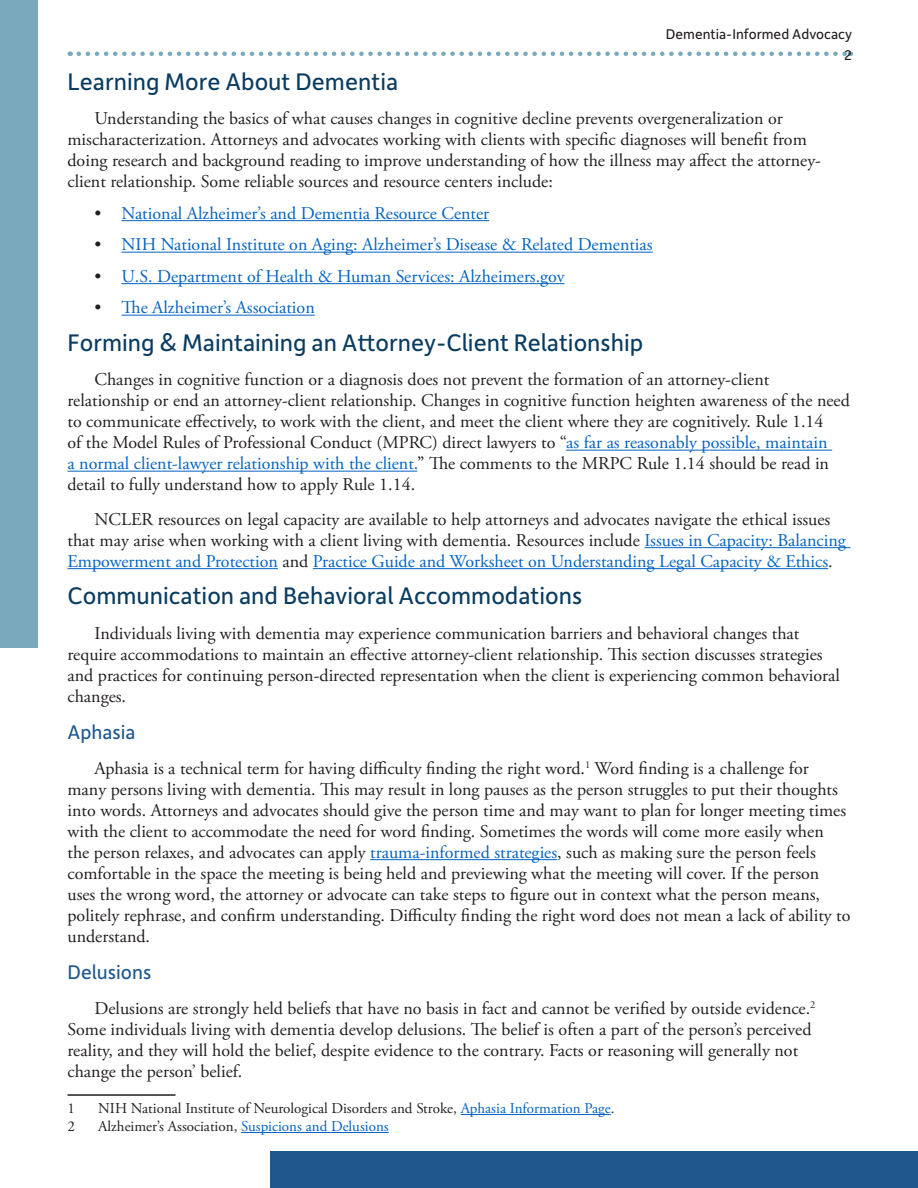
<style>
.page{position:relative;width:918px;height:1188px;background:#fff}
.page>*{position:absolute;margin:0;border:0;box-sizing:border-box;transform-origin:0 0}
.Section_Headers{font:25.5px "Depot New";color:#0a3c61}
.t1{font:21px "Depot New";color:#1f588d}
.Body_Text{font:18px/21px "Adobe Garamond Pro";color:#231f20}
.t2{font:18px "Adobe Garamond Pro";color:#0563c1}
.Endnotes{font:15px "Adobe Garamond Pro";color:#231f20}
.t3{font:15px/21px "Depot New";color:#231f20;text-align:right}
.s1{color:#231f20}
.s2{color:#0563c1}
.s3{color:#000}
</style>
<div class="page">
<svg style="left:79px;top:52px;width:772px;height:4px"></svg>
<div style="left:0;top:0;width:38px;height:648px;background:#7aa8bc"></div>
<div style="left:270px;top:1151px;width:648px;height:37px;background:#1f588d"></div>
<hr style="left:122px;top:220px;width:367px;height:1px;background:#0563c1">
<hr style="left:122px;top:252px;width:531px;height:1px;background:#0563c1">
<hr style="left:122px;top:283px;width:443px;height:1px;background:#0563c1">
<hr style="left:122px;top:315px;width:193px;height:1px;background:#0563c1">
<hr style="left:566px;top:450px;width:266px;height:1px;background:#0563c1">
<hr style="left:68px;top:471px;width:349px;height:1px;background:#0563c1">
<hr style="left:644px;top:547px;width:206px;height:1px;background:#0563c1">
<hr style="left:68px;top:568px;width:210px;height:1px;background:#0563c1">
<hr style="left:313px;top:568px;width:515px;height:1px;background:#0563c1">
<hr style="left:370px;top:859px;width:187px;height:1px;background:#0563c1">
<hr style="left:68px;top:1094px;width:108px;height:2px;background:#231f20">
<hr style="left:461px;top:1114px;width:150px;height:1px;background:#0563c1">
<hr style="left:241px;top:1132px;width:148px;height:1px;background:#0563c1">
<p class="t3" style="left:666px;top:23px;width:188px">Dementia-Informed Advocacy<br>2</p>
<p class="Section_Headers" style="left:68px;top:65px;width:332px">Learning More About Dementia</p>
<p class="Body_Text" style="left:68px;top:109px;width:755px;text-indent:27px">Understanding the basics of what causes changes in cognitive decline prevents overgeneralization or mischaracterization. Attorneys and advocates working with clients with specific diagnoses will benefit from doing research and background reading to improve understanding of how the illness may affect the attorney&shy;client relationship. Some reliable sources and resource centers include:</p>
<p class="t2" style="left:94px;top:202px;width:396px"><span class="s1">•</span> National Alzheimer’s and Dementia Resource Center</p>
<p class="t2" style="left:94px;top:234px;width:560px"><span class="s1">•</span> NIH National Institute on Aging: Alzheimer’s Disease &amp; Related Dementias</p>
<p class="t2" style="left:94px;top:265px;width:472px"><span class="s1">•</span> U.S. Department of Health &amp; Human Services: Alzheimers.gov</p>
<p class="t2" style="left:94px;top:297px;width:222px"><span class="s1">•</span> The Alzheimer’s Association</p>
<p class="Section_Headers" style="left:68px;top:326px;width:577px">Forming &amp; Maintaining an Attorney-Client Relationship</p>
<p class="Body_Text" style="left:68px;top:370px;width:784px;text-indent:27px">Changes in cognitive function or a diagnosis does not prevent the formation of an attorney-client relationship or end an attorney-client relationship. Changes in cognitive function heighten awareness of the need to communicate effectively, to work with the client, and meet the client where they are cognitively. Rule 1.14<br>of the Model Rules of Professional Conduct (MPRC) direct lawyers to “<span class="s2">as far as reasonably possible, maintain<br>a normal client-lawyer relationship with the client.</span><span class="s3">”</span> The comments to the MRPC Rule 1.14 should be read in detail to fully understand how to apply Rule 1.14.</p>
<p class="Body_Text" style="left:68px;top:509px;width:780px;text-indent:27px">NCLER resources on legal capacity are available to help attorneys and advocates navigate the ethical issues that may arise when working with a client living with dementia. Resources include <span class="s2">Issues in Capacity: Balancing<br>Empowerment and Protection</span> and <span class="s2">Practice Guide and Worksheet on Understanding Legal Capacity &amp; Ethics</span>.</p>
<p class="Section_Headers" style="left:68px;top:579px;width:516px">Communication and Behavioral Accommodations</p>
<p class="Body_Text" style="left:68px;top:623px;width:774px;text-indent:27px">Individuals living with dementia may experience communication barriers and behavioral changes that require accommodations to maintain an effective attorney-client relationship. This section discusses strategies and practices for continuing person-directed representation when the client is experiencing common behavioral changes.</p>
<p class="t1" style="left:68px;top:719px;width:70px">Aphasia</p>
<p class="Body_Text" style="left:68px;top:758px;width:785px;text-indent:27px">Aphasia is a technical term for having difficulty finding the right word.<sup>1</sup> Word finding is a challenge for many persons living with dementia. This may result in long pauses as the person struggles to put their thoughts into words. Attorneys and advocates should give the person time and may want to plan for longer meeting times with the client to accommodate the need for word finding. Sometimes the words will come more easily when<br>the person relaxes, and advocates can apply <span class="s2">trauma-informed strategies</span>, such as making sure the person feels comfortable in the space the meeting is being held and previewing what the meeting will cover. If the person uses the wrong word, the attorney or advocate can take steps to figure out in context what the person means, politely rephrase, and confirm understanding. Difficulty finding the right word does not mean a lack of ability to understand.</p>
<p class="t1" style="left:68px;top:959px;width:86px">Delusions</p>
<p class="Body_Text" style="left:68px;top:998px;width:750px;text-indent:27px">Delusions are strongly held beliefs that have no basis in fact and cannot be verified by outside evidence.<sup>2<br></sup>Some individuals living with dementia develop delusions. The belief is often a part of the person’s perceived reality, and they will hold the belief, despite evidence to the contrary. Facts or reasoning will generally not change the person’ belief.</p>
<p class="Endnotes" style="left:68px;top:1099px;width:9px">1</p>
<p class="Endnotes" style="left:98px;top:1099px;width:518px">NIH National Institute of Neurological Disorders and Stroke, <span class="s2">Aphasia Information Page</span>.</p>
<p class="Endnotes" style="left:68px;top:1117px;width:9px">2</p>
<p class="Endnotes" style="left:98px;top:1117px;width:292px">Alzheimer’s Association, <span class="s2">Suspicions and Delusions</span></p>
</div>
